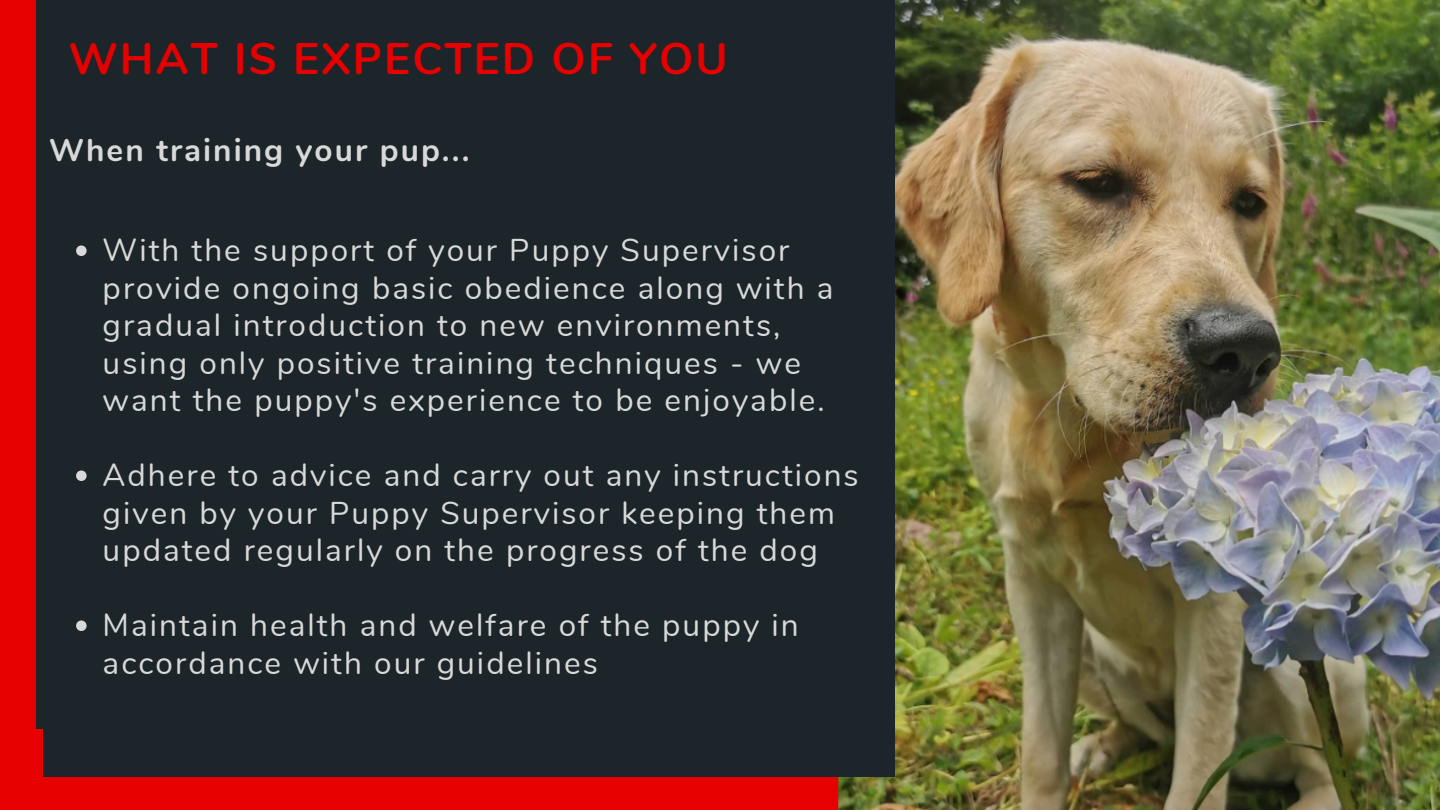
<style>
.page{position:relative;width:1440px;height:810px;background:#e60000}
.page>*{position:absolute;margin:0;border:0;box-sizing:border-box;transform-origin:0 0}
.t1{font:700 44.1px "Nunito";letter-spacing:.05em;color:#e60000}
.t2{font:700 36px "Nunito";letter-spacing:.05em;color:#e60000}
.t3{font:31.5px/37.5px "Nunito";letter-spacing:.065em;color:#d9d9d9}
.t4{font:700 31.5px "Nunito";letter-spacing:.065em;color:#d9d9d9}
</style>
<div class="page">
<img style="left:827px;top:0;width:613px;height:810px">
<div style="left:44px;top:0;width:851px;height:776px;background:#1c2529"></div>
<div style="left:36px;top:0;width:839px;height:729px;background:#1c2529"></div>
<svg style="left:76px;top:246px;width:11px;height:10px"></svg>
<svg style="left:76px;top:471px;width:11px;height:10px"></svg>
<svg style="left:76px;top:621px;width:11px;height:10px"></svg>
<h2 class="t1" style="left:69px;top:29px;width:661px">WHAT IS EXPECTED OF YOU</h2>
<h3 class="t2" style="left:138px;top:56px;width:540px">WHAT IS EXPECTED OF YOU</h3>
<p class="t4" style="left:49px;top:129px;width:422px">When training your pup...</p>
<p class="t3" style="left:103px;top:232px;width:732px">With the support of your Puppy Supervisor provide ongoing basic obedience along with a gradual introduction to new environments, using only positive training techniques - we want the puppy's experience to be enjoyable.</p>
<p class="t3" style="left:103px;top:457px;width:758px">Adhere to advice and carry out any instructions given by your Puppy Supervisor keeping them updated regularly on the progress of the dog</p>
<p class="t3" style="left:103px;top:607px;width:698px">Maintain health and welfare of the puppy in accordance with our guidelines</p>
</div>
